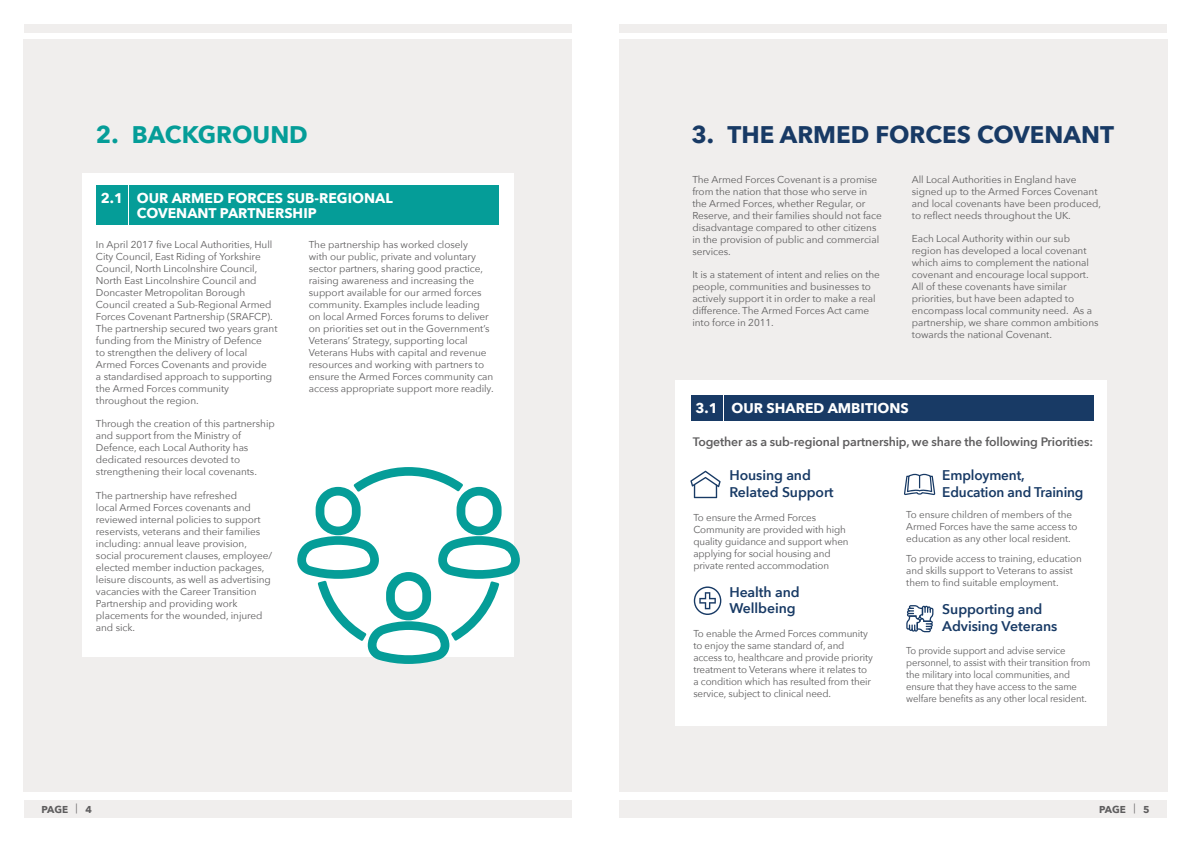
<style>
.page{position:relative;width:1191px;height:842px;background:#fff}
.page>*{position:absolute;margin:0;border:0;box-sizing:border-box;transform-origin:0 0}
.t1{font:700 24px "Avenir Next";color:#183a65}
.t2{font:700 24px "Avenir Next";color:#059d98}
.t3{font:600 14px/16.8px "Avenir Next";letter-spacing:-.005em;color:#183a65}
.t4{font:700 14px/15px "Avenir Next";color:#fff}
.t5{font:600 12.2px "Avenir Next";letter-spacing:-.01em;color:#5e5d5e}
.t6{font:10px/12px "Avenir Next";letter-spacing:-.005em;color:#5e5d5e}
.t7{font:10px/12px "Avenir Next";letter-spacing:-.005em;color:#5e5d5e;scale:.94 1}
.t8{font:700 10px "Avenir Next";letter-spacing:-.02em;color:#5e5d5e}
.s1{font-weight:400}
</style>
<div class="page">
<div style="left:24px;top:39px;width:548px;height:753px;background:#f0eeed"></div>
<div style="left:24px;top:800px;width:547px;height:18px;background:#f0eeed"></div>
<div style="left:24px;top:24px;width:547px;height:9px;background:#f0eeed"></div>
<div style="left:619px;top:800px;width:548px;height:18px;background:#f0eeed"></div>
<div style="left:619px;top:24px;width:548px;height:9px;background:#f0eeed"></div>
<div style="left:619px;top:39px;width:548px;height:753px;background:#f0eeed"></div>
<div style="left:82px;top:173px;width:431px;height:483px;background:#fff"></div>
<div style="left:676px;top:380px;width:431px;height:346px;background:#fff"></div>
<div style="left:129px;top:185px;width:369px;height:40px;background:#059d98"></div>
<div style="left:96px;top:185px;width:32px;height:40px;background:#059d98"></div>
<svg style="left:690px;top:471px;width:30px;height:27px"></svg>
<svg style="left:694px;top:586px;width:27px;height:29px"></svg>
<svg style="left:904px;top:474px;width:31px;height:21px"></svg>
<svg style="left:906px;top:605px;width:27px;height:27px"></svg>
<svg style="left:297px;top:467px;width:223px;height:197px"></svg>
<div style="left:724px;top:396px;width:369px;height:25px;background:#183a65"></div>
<div style="left:691px;top:396px;width:31px;height:25px;background:#183a65"></div>
<h1 class="t2" style="left:96px;top:114px;width:213px">2. BACKGROUND</h1>
<h2 class="t4" style="left:137px;top:190px;width:257px;text-indent:-36px">2.1 OUR ARMED FORCES SUB-REGIONAL<br>COVENANT PARTNERSHIP</h2>
<p class="t6" style="left:96px;top:238px;width:183px">In April 2017 five Local Authorities, Hull City Council, East Riding of Yorkshire Council, North Lincolnshire Council, North East Lincolnshire Council and Doncaster Metropolitan Borough Council created a Sub-Regional Armed Forces Covenant Partnership (SRAFCP).<br>The partnership secured two years grant funding from the Ministry of Defence<br>to strengthen the delivery of local Armed Forces Covenants and provide<br>a standardised approach to supporting the Armed Forces community throughout the region.</p>
<p class="t6" style="left:96px;top:417px;width:180px">Through the creation of this partnership and support from the Ministry of Defence, each Local Authority has dedicated resources devoted to strengthening their local covenants.</p>
<p class="t6" style="left:96px;top:489px;width:178px">The partnership have refreshed<br>local Armed Forces covenants and reviewed internal policies to support reservists, veterans and their families including: annual leave provision, social procurement clauses, employee/ elected member induction packages, leisure discounts, as well as advertising vacancies with the Career Transition Partnership and providing work placements for the wounded, injured and sick.</p>
<p class="t6" style="left:309px;top:238px;width:186px">The partnership has worked closely<br>with our public, private and voluntary sector partners, sharing good practice, raising awareness and increasing the support available for our armed forces community. Examples include leading on local Armed Forces forums to deliver on priorities set out in the Government’s Veterans’ Strategy, supporting local Veterans Hubs with capital and revenue resources and working with partners to ensure the Armed Forces community can access appropriate support more readily.</p>
<h1 class="t1" style="left:691px;top:114px;width:424px">3. THE ARMED FORCES COVENANT</h1>
<p class="t6" style="left:692px;top:173px;width:191px">The Armed Forces Covenant is a promise from the nation that those who serve in the Armed Forces, whether Regular, or Reserve, and their families should not face disadvantage compared to other citizens in the provision of public and commercial services.</p>
<p class="t6" style="left:692px;top:268px;width:189px">It is a statement of intent and relies on the people, communities and businesses to actively support it in order to make a real difference. The Armed Forces Act came into force in 2011.</p>
<p class="t6" style="left:912px;top:173px;width:191px">All Local Authorities in England have signed up to the Armed Forces Covenant and local covenants have been produced, to reflect needs throughout the UK.</p>
<p class="t6" style="left:912px;top:232px;width:188px">Each Local Authority within our sub region has developed a local covenant which aims to complement the national covenant and encourage local support.<br>All of these covenants have similar priorities, but have been adapted to encompass local community need. As a partnership, we share common ambitions towards the national Covenant.</p>
<h2 class="t4" style="left:695px;top:400px;width:215px">3.1 OUR SHARED AMBITIONS</h2>
<p class="t5" style="left:692px;top:431px;width:402px">Together as a sub-regional partnership, we share the following Priorities:</p>
<h2 class="t3" style="left:729px;top:467px;width:106px">Housing and<br>Related Support</h2>
<p class="t6" style="left:693px;top:511px;width:157px">To ensure the Armed Forces<br>Community are provided with high quality guidance and support when applying for social housing and private rented accommodation</p>
<h2 class="t3" style="left:729px;top:583px;width:72px">Health and<br>Wellbeing</h2>
<p class="t6" style="left:693px;top:627px;width:181px">To enable the Armed Forces community to enjoy the same standard of, and access to, healthcare and provide priority treatment to Veterans where it relates to a condition which has resulted from their service, subject to clinical need.</p>
<h2 class="t3" style="left:942px;top:467px;width:143px">Employment,<br>Education and Training</h2>
<p class="t6" style="left:906px;top:508px;width:173px">To ensure children of members of the<br>Armed Forces have the same access to education as any other local resident.</p>
<p class="t6" style="left:906px;top:552px;width:177px">To provide access to training, education and skills support to Veterans to assist them to find suitable employment.</p>
<h2 class="t3" style="left:942px;top:601px;width:117px">Supporting and<br>Advising Veterans</h2>
<p class="t7" style="left:906px;top:644px;width:197px">To provide support and advise service personnel, to assist with their transition from the military into local communities, and ensure that they have access to the same welfare benefits as any other local resident.</p>
<p class="t8" style="left:41px;top:800px;width:52px">PAGE <span class="s1">|</span> 4</p>
<p class="t8" style="left:1143px;top:800px;width:8px">5</p>
<p class="t8" style="left:1099px;top:800px;width:38px">PAGE <span class="s1">|</span></p>
</div>
